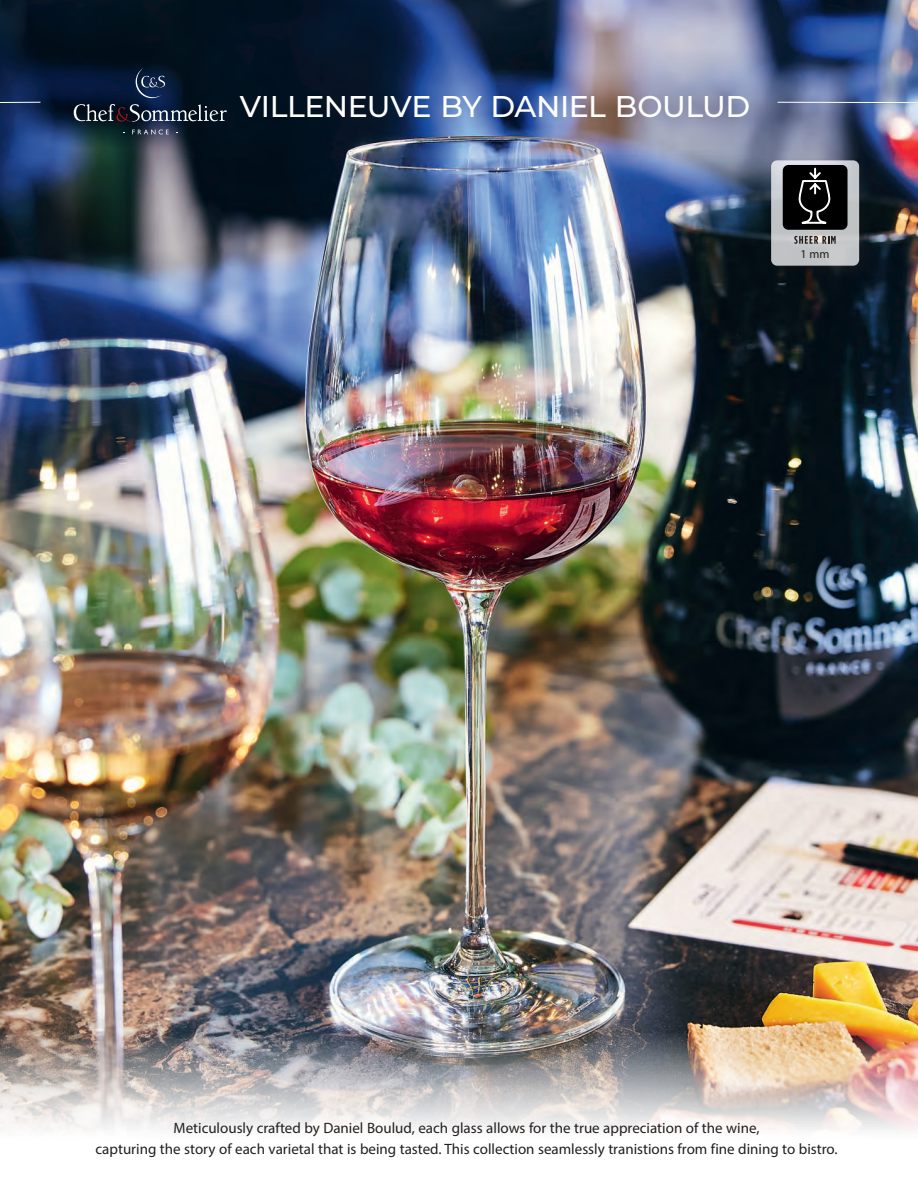
<style>
.page{position:relative;width:918px;height:1188px;background:#fff}
.page>*{position:absolute;margin:0;border:0;box-sizing:border-box;transform-origin:0 0}
.Name_Item___Capacity{font:500 30px "Montserrat";letter-spacing:-.015em;color:#fff}
.exerpts{font:15px "Myriad Pro";color:#231f20}
.height_diameter_weig{font:12px "Myriad Pro";color:#231f20}
</style>
<div class="page">
<img style="left:0;top:0;width:918px;height:1032px">
<img style="left:0;top:1032px;width:918px;height:98px">
<hr style="left:0;top:102px;width:40px;height:1px;background:#fff">
<div style="left:769px;top:158px;width:102px;height:120px;background:#231f20;opacity:.3"></div>
<svg style="left:771px;top:160px;width:88px;height:106px;background:#c3c5c8"></svg>
<div style="left:783px;top:165px;width:65px;height:65px;background:#000001;border-radius:6px"></div>
<svg style="left:794px;top:236px;width:42px;height:8px"></svg>
<svg style="left:798px;top:167px;width:63px;height:58px"></svg>
<svg style="left:122px;top:132px;width:3px;height:4px"></svg>
<svg style="left:131px;top:130px;width:39px;height:8px"></svg>
<svg style="left:176px;top:132px;width:3px;height:4px"></svg>
<svg style="left:69px;top:67px;width:162px;height:57px;background:#16263c"></svg>
<hr style="left:778px;top:102px;width:140px;height:1px;background:#fff">
<p class="Name_Item___Capacity" style="left:240px;top:85px;width:512px">VILLENEUVE BY DANIEL BOULUD</p>
<p class="height_diameter_weig" style="left:801px;top:246px;width:30px">1 mm</p>
<p class="exerpts" style="left:174px;top:1118px;width:588px">Meticulously crafted by Daniel Boulud, each glass allows for the true appreciation of the wine,</p>
<p class="exerpts" style="left:96px;top:1140px;width:743px">capturing the story of each varietal that is being tasted. This collection seamlessly tranistions from fine dining to bistro.</p>
</div>
